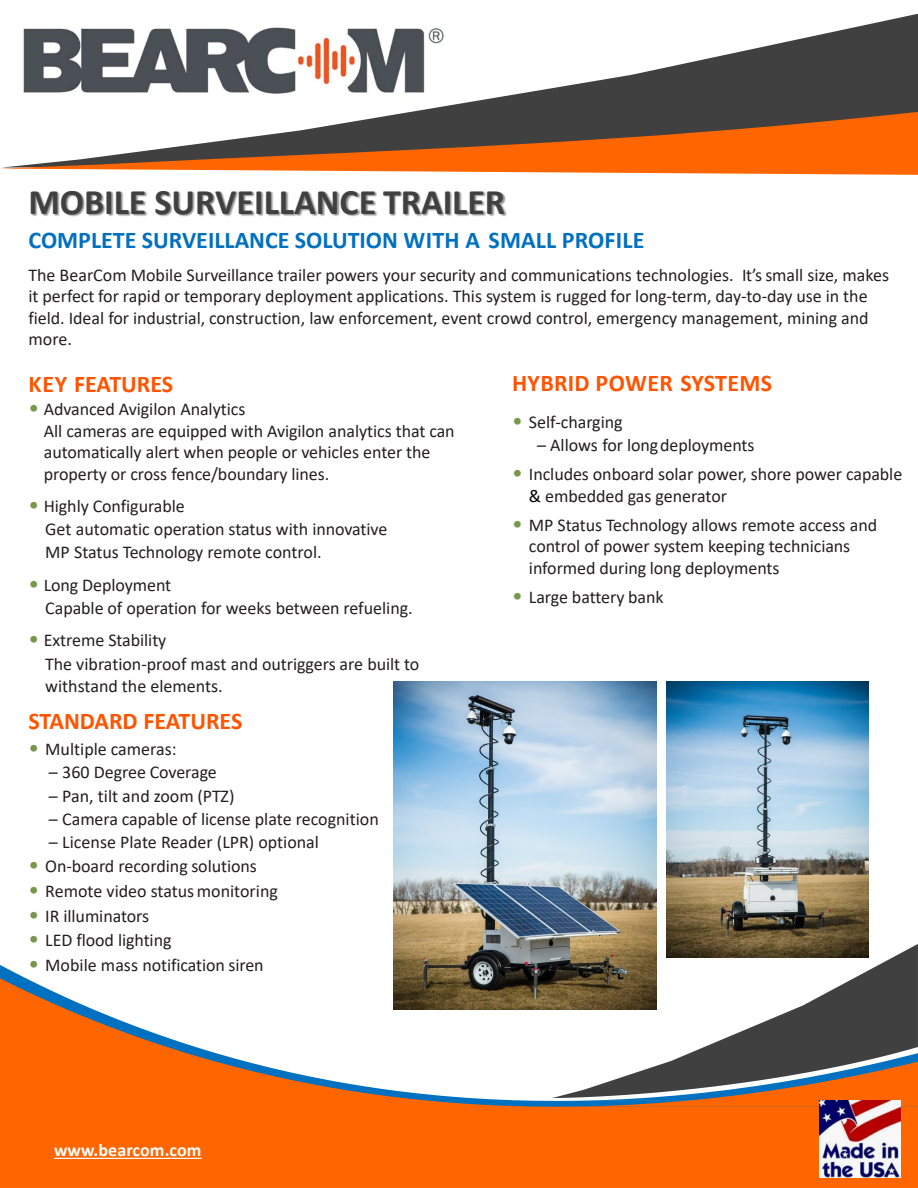
<style>
.page{position:relative;width:918px;height:1188px;background:#fff}
.page>*{position:absolute;margin:0;border:0;box-sizing:border-box;transform-origin:0 0}
.t1{font:700 36px "Calibri";color:#404040}
.t2{font:700 24px "Calibri";color:#0070c0}
.t3{font:700 24px "Calibri";color:#ff5400}
.t4{font:18px/21.6px "Calibri";letter-spacing:-.005em;color:#231f20}
.t5{font:700 18px "Calibri";letter-spacing:.005em;color:#fff}
.s1{font-size:21.6px;color:#77974b}
.s2{color:#000}
</style>
<div class="page">
<svg style="left:0;top:978px;width:918px;height:210px;fill:#f60"></svg>
<svg style="left:556px;top:1098px;width:362px;height:9px;background:#b47248"></svg>
<img style="left:31px;top:191px;width:100px;height:26px">
<img style="left:132px;top:191px;width:229px;height:26px">
<img style="left:362px;top:191px;width:145px;height:25px">
<img style="left:666px;top:681px;width:203px;height:263px">
<svg style="left:552px;top:944px;width:366px;height:154px"></svg>
<svg style="left:54px;top:1158px;width:148px;height:1px"></svg>
<img style="left:393px;top:681px;width:264px;height:328px">
<svg style="left:23px;top:14px;width:895px;height:98px"></svg>
<svg style="left:0;top:112px;width:918px;height:63px"></svg>
<img style="left:820px;top:1100px;width:81px;height:77px">
<h2 class="t1" style="left:29px;top:176px;width:478px">MOBILE SURVEILLANCE TRAILER</h2>
<p class="t2" style="left:29px;top:223px;width:617px">COMPLETE SURVEILLANCE SOLUTION WITH A SMALL PROFILE</p>
<p class="t4" style="left:29px;top:263px;width:862px">The BearCom Mobile Surveillance trailer powers your security and communications technologies. It’s small size, makes it perfect for rapid or temporary deployment applications. This system is rugged for long-term, day-to-day use in the field. Ideal for industrial, construction, law enforcement, event crowd control, emergency management, mining and more.</p>
<p class="t3" style="left:29px;top:367px;width:146px">KEY FEATURES</p>
<p class="t4" style="left:28px;top:398px;width:219px"><span class="s1">•</span> Advanced Avigilon Analytics</p>
<p class="t4" style="left:44px;top:419px;width:412px">All cameras are equipped with Avigilon analytics that can automatically alert when people or vehicles enter the property or cross fence/boundary lines.</p>
<p class="t4" style="left:28px;top:495px;width:158px"><span class="s1">•</span> Highly Configurable</p>
<p class="t4" style="left:45px;top:517px;width:344px;line-height:22.6px">Get automatic operation status with innovative<br>MP Status Technology remote control.</p>
<p class="t4" style="left:28px;top:574px;width:144px"><span class="s1">•</span> Long Deployment</p>
<p class="t4" style="left:45px;top:597px;width:369px">Capable of operation for weeks between refueling.</p>
<p class="t4" style="left:28px;top:629px;width:140px"><span class="s1">•</span> Extreme Stability</p>
<p class="t4" style="left:45px;top:652px;width:376px;line-height:22.8px">The vibration-proof mast and outriggers are built to withstand the elements.</p>
<p class="t3" style="left:28px;top:704px;width:215px">STANDARD FEATURES</p>
<p class="t4" style="left:28px;top:738px;width:150px"><span class="s1">•</span> Multiple cameras:</p>
<p class="t4" style="left:49px;top:761px;width:170px">– 360 Degree Coverage</p>
<p class="t4" style="left:49px;top:784px;width:187px">– Pan, tilt and zoom (PTZ)</p>
<p class="t4" style="left:49px;top:807px;width:332px">– Camera capable of license plate recognition</p>
<p class="t4" style="left:49px;top:830px;width:272px">– License Plate Reader (LPR) optional</p>
<p class="t4" style="left:28px;top:855px;width:230px"><span class="s1">•</span> On-board recording solutions</p>
<p class="t4" style="left:28px;top:880px;width:251px"><span class="s1">•</span> Remote video statusmonitoring</p>
<p class="t4" style="left:28px;top:904px;width:122px"><span class="s1">•</span> IR illuminators</p>
<p class="t4" style="left:28px;top:929px;width:145px"><span class="s1">•</span> LED flood lighting</p>
<p class="t4" style="left:28px;top:954px;width:237px"><span class="s1">•</span> Mobile mass notification siren</p>
<p class="t3" style="left:512px;top:366px;width:261px">HYBRID POWER SYSTEMS</p>
<p class="t4" style="left:512px;top:411px;width:112px"><span class="s1">•</span> Self-charging</p>
<p class="t4" style="left:537px;top:434px;width:219px">– Allows for longdeployments</p>
<p class="t4" style="left:529px;top:463px;width:375px;text-indent:-17px"><span class="s1">•</span> Includes onboard solar power, shore power capable <span class="s2">&amp;</span> embedded gas generator</p>
<p class="t4" style="left:529px;top:514px;width:350px;text-indent:-17px"><span class="s1">•</span> MP Status Technology allows remote access and control of power system keeping technicians informed during long deployments</p>
<p class="t4" style="left:512px;top:586px;width:153px"><span class="s1">•</span> Large battery bank</p>
<p class="t5" style="left:54px;top:1137px;width:149px">www.bearcom.com</p>
</div>
